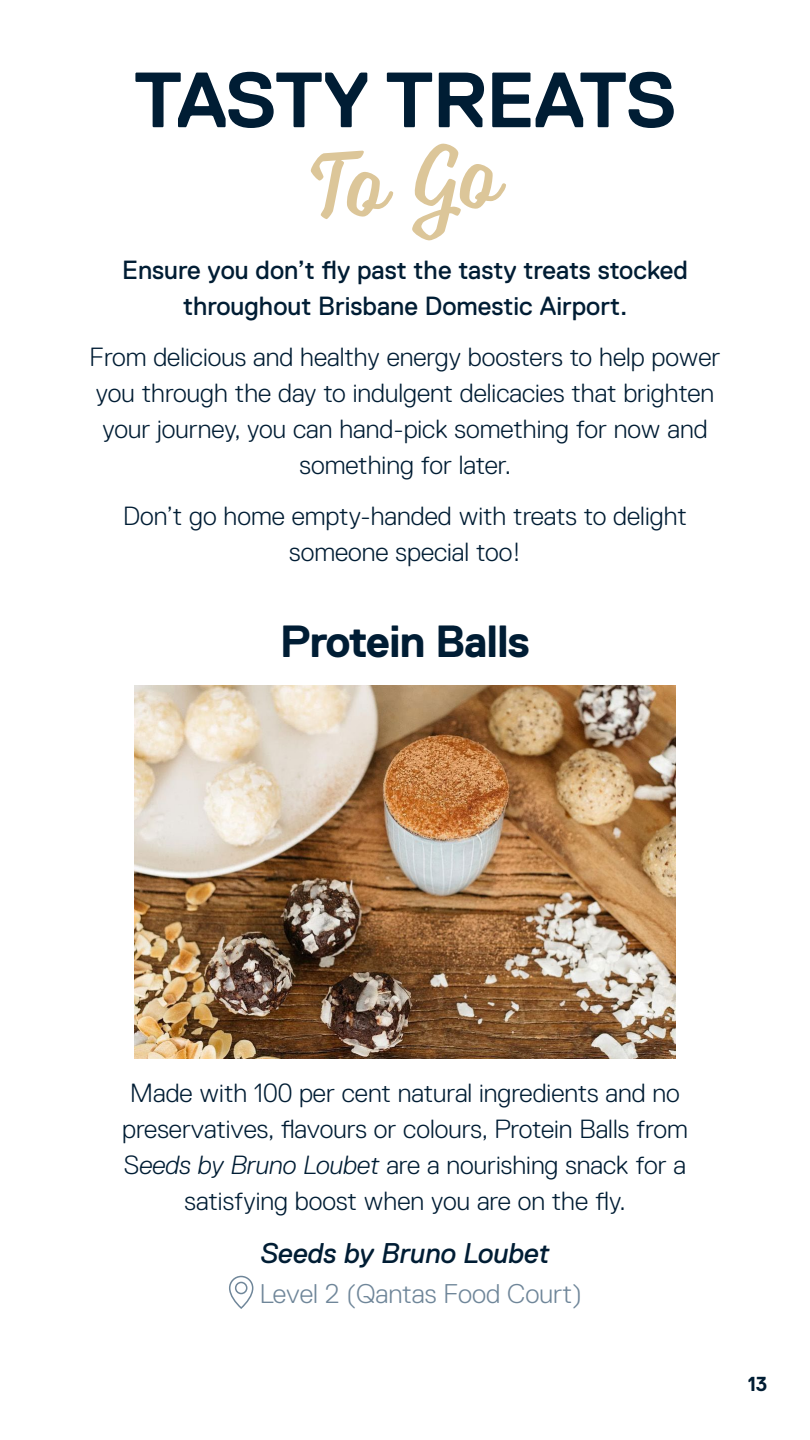
<style>
.page{position:relative;width:810px;height:1440px;background:#fff}
.page>*{position:absolute;margin:0;border:0;box-sizing:border-box;transform-origin:0 0}
.t1{font:300 94.57px "Voltage";color:#dcc699}
.t2{font:700 78.07px "Replica Pro";letter-spacing:-.025em;color:#001d34}
.t3{font:700 45px "Replica Pro";letter-spacing:-.025em;color:#001d34}
.t4{font:italic 28.5px "Replica Pro";color:#001d34}
.t5{font:300 27px "Replica Pro";color:#6f8699}
.t6{font:300 26.25px/36px "Replica Pro";color:#001d34;text-align:center}
.t7{font:26.25px/36px "Replica Pro";color:#001d34;text-align:center}
.t8{font:700 20.25px "Replica Pro";color:#001d34}
.s1{font-style:italic}
</style>
<div class="page">
<img style="left:135px;top:686px;width:540px;height:373px">
<svg style="left:229px;top:1275px;width:25px;height:34px"></svg>
<h2 class="t2" style="left:134px;top:57px;width:545px">TASTY TREATS</h2>
<h1 class="t1" style="left:308px;top:131px;width:191px;rotate:-4deg">To Go</h1>
<p class="t7" style="left:122px;top:252px;width:567px">Ensure you don’t fly past the tasty treats stocked throughout Brisbane Domestic Airport.</p>
<p class="t6" style="left:90px;top:339px;width:632px">From delicious and healthy energy boosters to help power you through the day to indulgent delicacies that brighten your journey, you can hand-pick something for now and something for later.</p>
<p class="t6" style="left:123px;top:498px;width:565px">Don’t go home empty-handed with treats to delight someone special too!</p>
<h3 class="t3" style="left:280px;top:616px;width:252px">Protein Balls</h3>
<p class="t6" style="left:122px;top:1075px;width:567px">Made with 100 per cent natural ingredients and no preservatives, flavours or colours, Protein Balls from S<span class="s1">eeds by Bruno Loubet</span> are a nourishing snack for a satisfying boost when you are on the fly.</p>
<p class="t4" style="left:260px;top:1237px;width:291px">Seeds by Bruno Loubet</p>
<p class="t5" style="left:260px;top:1279px;width:324px">Level 2 (Qantas Food Court)</p>
<p class="t8" style="left:748px;top:1373px;width:21px">13</p>
</div>
